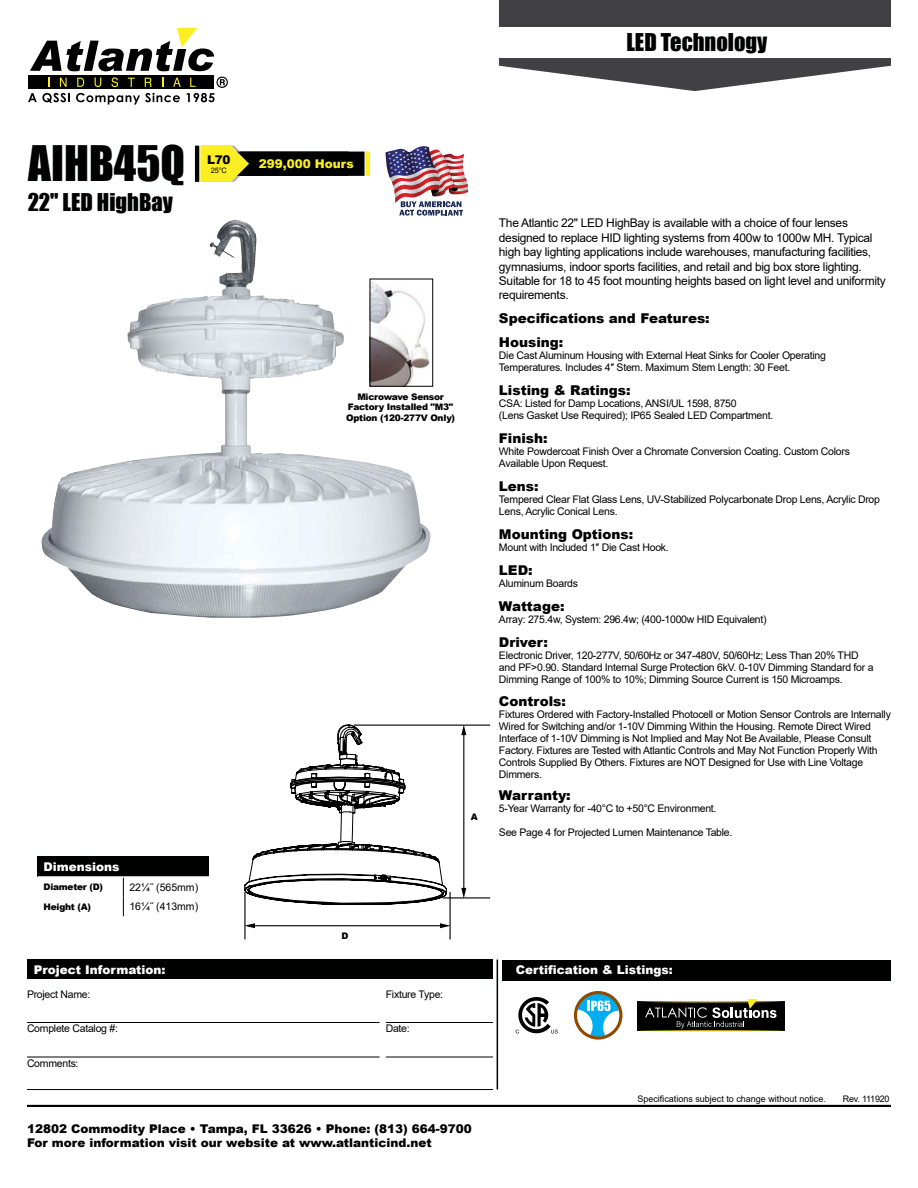
<style>
.page{position:relative;width:918px;height:1188px;background:#fff}
.page>*{position:absolute;margin:0;border:0;box-sizing:border-box;transform-origin:0 0}
.t1{font:45px "Impact";color:#000101}
.t2{font:22.5px "Impact";color:#000101}
.t3{font:900 13.5px/24px "Arial";color:#000101}
.t4{font:12px/14.4px "Arial";letter-spacing:-.025em;color:#000}
.t5{font:900 12px/14.4px "Arial";color:#000101}
.t6{font:900 12px "Arial";color:#fff}
.t7{font:900 12px "Arial";color:#fbee23}
.t8{font:10.5px/12px "Arial";letter-spacing:-.025em;color:#000}
.t9{font:10.5px "Arial";color:#000}
.t10{font:900 9px/10.5px "Arial";letter-spacing:-.025em;color:#000101;text-align:center}
.t11{font:9px "Arial";color:#000}
.t12{font:9px "Arial";letter-spacing:-.025em;color:#000}
.t13{font:7.5px "Arial";color:#000101}
</style>
<div class="page">
<div style="left:27px;top:1105px;width:864px;height:2px;border:2px solid #000101"></div>
<div style="left:28px;top:75px;width:186px;height:14px;background:#000"></div>
<svg style="left:30px;top:28px;width:184px;height:43px"></svg>
<svg style="left:60px;top:78px;width:7px;height:9px"></svg>
<svg style="left:28px;top:93px;width:42px;height:10px"></svg>
<svg style="left:76px;top:77px;width:152px;height:28px"></svg>
<svg style="left:499px;top:0;width:392px;height:91px"></svg>
<div style="left:38px;top:856px;width:171px;height:21px;background:#000101"></div>
<hr style="left:38px;top:876px;width:85px;height:2px;background:#fff">
<hr style="left:123px;top:876px;width:86px;height:2px;background:#fff">
<svg style="left:123px;top:878px;width:1px;height:38px"></svg>
<div style="left:502px;top:960px;width:389px;height:20px;background:#000101"></div>
<hr style="left:497px;top:960px;width:1px;height:129px;background:#000101">
<div style="left:497px;top:27px;width:399px;height:30px;background:#fff"></div>
<div style="left:370px;top:279px;width:63px;height:108px;border:1px solid #000"></div>
<img style="left:41px;top:226px;width:390px;height:392px">
<svg style="left:244px;top:725px;width:203px;height:180px"></svg>
<hr style="left:244px;top:892px;width:2px;height:47px;background:#000">
<hr style="left:354px;top:725px;width:136px;height:1px;background:#000">
<hr style="left:449px;top:892px;width:2px;height:47px;background:#000">
<hr style="left:443px;top:897px;width:47px;height:2px;background:#000">
<hr style="left:248px;top:925px;width:195px;height:1px;background:#000">
<hr style="left:463px;top:730px;width:1px;height:161px;background:#000">
<svg style="left:244px;top:923px;width:11px;height:5px"></svg>
<svg style="left:461px;top:725px;width:5px;height:10px"></svg>
<svg style="left:440px;top:923px;width:11px;height:5px"></svg>
<svg style="left:461px;top:888px;width:5px;height:11px"></svg>
<div style="left:27px;top:960px;width:466px;height:19px;background:#000101"></div>
<hr style="left:27px;top:1089px;width:466px;height:1px;background:#000">
<hr style="left:27px;top:1022px;width:353px;height:1px;background:#000">
<hr style="left:27px;top:1057px;width:353px;height:1px;background:#000">
<hr style="left:386px;top:1057px;width:107px;height:1px;background:#000">
<hr style="left:386px;top:1022px;width:107px;height:1px;background:#000">
<svg style="left:194px;top:145px;width:176px;height:38px"></svg>
<svg style="left:516px;top:997px;width:42px;height:36px"></svg>
<svg style="left:574px;top:991px;width:48px;height:49px"></svg>
<img style="left:386px;top:146px;width:82px;height:70px">
<svg style="left:637px;top:999px;width:148px;height:33px;background:#413f32"></svg>
<h2 class="t2" style="left:626px;top:25px;width:142px">LED Technology</h2>
<h1 class="t1" style="left:28px;top:129px;width:158px">AIHB45Q</h1>
<h2 class="t2" style="left:28px;top:185px;width:147px">22" LED HighBay</h2>
<p class="t5" style="left:207px;top:152px;width:25px">L70</p>
<p class="t13" style="left:211px;top:165px;width:18px">25°C</p>
<p class="t7" style="left:259px;top:155px;width:96px">299,000 Hours</p>
<p class="t10" style="left:346px;top:391px;width:110px">Microwave Sensor<br>Factory Installed "M3"<br>Option (120-277V Only)</p>
<p class="t6" style="left:44px;top:858px;width:78px">Dimensions</p>
<p class="t10" style="left:44px;top:881px;width:61px">Diameter (D)</p>
<p class="t9" style="left:129px;top:880px;width:70px">22¼˝ (565mm)</p>
<p class="t10" style="left:44px;top:901px;width:49px">Height (A)</p>
<p class="t9" style="left:129px;top:899px;width:70px">16¼˝ (413mm)</p>
<p class="t6" style="left:34px;top:961px;width:133px">Project Information:</p>
<p class="t8" style="left:27px;top:988px;width:65px">Project Name:</p>
<p class="t8" style="left:27px;top:1023px;width:92px">Complete Catalog #:</p>
<p class="t8" style="left:27px;top:1057px;width:53px">Comments:</p>
<p class="t10" style="left:471px;top:811px;width:9px">A</p>
<p class="t10" style="left:342px;top:930px;width:9px">D</p>
<p class="t8" style="left:386px;top:988px;width:59px">Fixture Type:</p>
<p class="t8" style="left:386px;top:1023px;width:26px">Date:</p>
<p class="t5" style="left:27px;top:1121px;width:446px">12802 Commodity Place • Tampa, FL 33626 • Phone: (813) 664-9700<br>For more information visit our website at www.atlanticind.net</p>
<p class="t4" style="left:499px;top:216px;width:388px">The Atlantic 22" LED HighBay is available with a choice of four lenses designed to replace HID lighting systems from 400w to 1000w MH. Typical high bay lighting applications include warehouses, manufacturing facilities, gymnasiums, indoor sports facilities, and retail and big box store lighting.<br>Suitable for 18 to 45 foot mounting heights based on light level and uniformity requirements.</p>
<p class="t3" style="left:499px;top:306px;width:212px">Specifications and Features:<br>Housing:</p>
<p class="t8" style="left:499px;top:350px;width:329px">Die Cast Aluminum Housing with External Heat Sinks for Cooler Operating<br>Temperatures. Includes 4″ Stem. Maximum Stem Length: 30 Feet.</p>
<p class="t3" style="left:499px;top:378px;width:133px">Listing &amp; Ratings:</p>
<p class="t8" style="left:499px;top:398px;width:276px">CSA: Listed for Damp Locations, ANSI/UL 1598, 8750<br>(Lens Gasket Use Required); IP65 Sealed LED Compartment.</p>
<p class="t3" style="left:499px;top:426px;width:50px">Finish:</p>
<p class="t8" style="left:499px;top:446px;width:353px">White Powdercoat Finish Over a Chromate Conversion Coating. Custom Colors<br>Available Upon Request.</p>
<p class="t3" style="left:499px;top:474px;width:41px">Lens:</p>
<p class="t8" style="left:499px;top:494px;width:383px">Tempered Clear Flat Glass Lens, UV-Stabilized Polycarbonate Drop Lens, Acrylic Drop<br>Lens, Acrylic Conical Lens.</p>
<p class="t3" style="left:499px;top:522px;width:136px">Mounting Options:</p>
<p class="t8" style="left:499px;top:542px;width:171px">Mount with Included 1″ Die Cast Hook.</p>
<p class="t3" style="left:499px;top:558px;width:35px">LED:</p>
<p class="t8" style="left:499px;top:578px;width:81px">Aluminum Boards</p>
<p class="t3" style="left:499px;top:594px;width:67px">Wattage:</p>
<p class="t8" style="left:499px;top:614px;width:269px">Array: 275.4w, System: 296.4w; (400-1000w HID Equivalent)</p>
<p class="t3" style="left:499px;top:630px;width:50px">Driver:</p>
<p class="t8" style="left:499px;top:650px;width:376px">Electronic Driver, 120-277V, 50/60Hz or 347-480V, 50/60Hz; Less Than 20% THD and PF&gt;0.90. Standard Internal Surge Protection 6kV. 0-10V Dimming Standard for a<br>Dimming Range of 100% to 10%; Dimming Source Current is 150 Microamps.</p>
<p class="t3" style="left:499px;top:689px;width:68px">Controls:</p>
<p class="t8" style="left:499px;top:708px;width:393px">Fixtures Ordered with Factory-Installed Photocell or Motion Sensor Controls are Internally Wired for Switching and/or 1-10V Dimming Within the Housing. Remote Direct Wired Interface of 1-10V Dimming is Not Implied and May Not Be Available, Please Consult Factory. Fixtures are Tested with Atlantic Controls and May Not Function Properly With Controls Supplied By Others. Fixtures are NOT Designed for Use with Line Voltage Dimmers.</p>
<p class="t3" style="left:499px;top:783px;width:73px">Warranty:</p>
<p class="t8" style="left:499px;top:803px;width:219px">5-Year Warranty for -40°C to +50°C Environment.</p>
<p class="t8" style="left:499px;top:827px;width:235px">See Page 4 for Projected Lumen Maintenance Table.</p>
<p class="t6" style="left:516px;top:961px;width:159px">Certification &amp; Listings:</p>
<p class="t11" style="left:637px;top:1093px;width:190px">Specifications subject to change without notice.</p>
<p class="t12" style="left:843px;top:1093px;width:48px">Rev. 111920</p>
</div>
